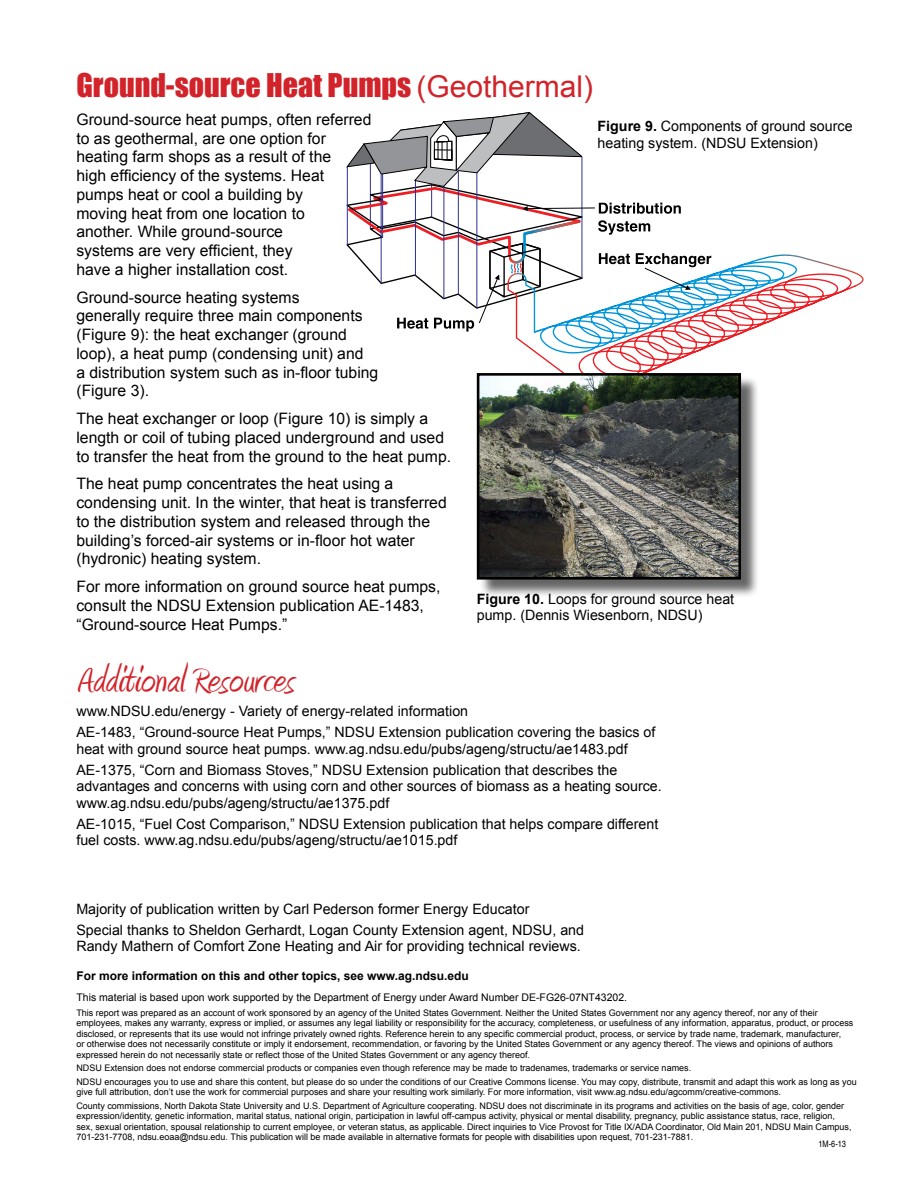
<style>
.page{position:relative;width:918px;height:1188px;background:#fff}
.page>*{position:absolute;margin:0;border:0;box-sizing:border-box;transform-origin:0 0}
.t1{font:45px "Amienne";color:#d2232a}
.t2{font:30px "Impact";color:#d2232a}
.t3{font:15.75px/18.8px "Arial";color:#000}
.t4{font:14.25px/16.5px "Arial";color:#000}
.t5{font:700 12px "Arial";color:#000}
.t6{font:10.5px "Arial";color:#000}
.t7{font:9px/10.5px "Arial";color:#000}
.t8{font:condensed 9px "Helvetica";color:#000}
.s1{font-family:"Arial"}
.s2{font-weight:700}
</style>
<div class="page">
<svg style="left:346px;top:112px;width:518px;height:279px"></svg>
<div style="left:479px;top:376px;width:281px;height:222px;background:#000;opacity:.6"></div>
<img style="left:481px;top:377px;width:256px;height:199px">
<div style="left:477px;top:373px;width:264px;height:207px;border:3px solid #000"></div>
<h2 class="t2" style="left:76px;top:62px;width:518px">Ground-source Heat Pumps <span class="s1">(Geothermal)</span></h2>
<p class="t3" style="left:76px;top:110px;width:297px">Ground-source heat pumps, often referred to as geothermal, are one option for heating farm shops as a result of the<br>high efficiency of the systems. Heat pumps heat or cool a building by<br>moving heat from one location to<br>another. While ground-source<br>systems are very efficient, they<br>have a higher installation cost.</p>
<h3 class="t3" style="left:76px;top:288px;width:303px">Ground-source heating systems<br>generally require three main components (Figure 9): the heat exchanger (ground loop), a heat pump (condensing unit) and<br>a distribution system such as in-floor tubing (Figure 3).</h3>
<h3 class="t3" style="left:76px;top:409px;width:376px">The heat exchanger or loop (Figure 10) is simply a length or coil of tubing placed underground and used to transfer the heat from the ground to the heat pump.</h3>
<h3 class="t3" style="left:76px;top:475px;width:372px">The heat pump concentrates the heat using a condensing unit. In the winter, that heat is transferred to the distribution system and released through the building’s forced-air systems or in-floor hot water (hydronic) heating system.</h3>
<h3 class="t3" style="left:76px;top:577px;width:366px">For more information on ground source heat pumps, consult the NDSU Extension publication AE-1483, “Ground-source Heat Pumps.”</h3>
<h3 class="t4" style="left:598px;top:118px;width:257px"><span class="s2">Figure 9.</span> Components of ground source heating system. (NDSU Extension)</h3>
<h3 class="t4" style="left:477px;top:591px;width:259px"><span class="s2">Figure 10.</span> Loops for ground source heat pump. (Dennis Wiesenborn, NDSU)</h3>
<h1 class="t1" style="left:76px;top:659px;width:220px">Additional Resources</h1>
<h3 class="t4" style="left:76px;top:701px;width:580px;line-height:21px">www.NDSU.edu/energy - Variety of energy-related information<br>AE-1483, “Ground-source Heat Pumps,” NDSU Extension publication covering the basics of</h3>
<h3 class="t4" style="left:76px;top:738px;width:553px;line-height:21px">heat with ground source heat pumps. www.ag.ndsu.edu/pubs/ageng/structu/ae1483.pdf<br>AE-1375, “Corn and Biomass Stoves,” NDSU Extension publication that describes the</h3>
<h3 class="t4" style="left:76px;top:778px;width:587px">advantages and concerns with using corn and other sources of biomass as a heating source. www.ag.ndsu.edu/pubs/ageng/structu/ae1375.pdf</h3>
<h3 class="t4" style="left:76px;top:815px;width:583px">AE-1015, “Fuel Cost Comparison,” NDSU Extension publication that helps compare different fuel costs. www.ag.ndsu.edu/pubs/ageng/structu/ae1015.pdf</h3>
<h3 class="t4" style="left:76px;top:899px;width:509px;line-height:21px">Majority of publication written by Carl Pederson former Energy Educator<br>Special thanks to Sheldon Gerhardt, Logan County Extension agent, NDSU, and</h3>
<h3 class="t4" style="left:76px;top:938px;width:506px">Randy Mathern of Comfort Zone Heating and Air for providing technical reviews.</h3>
<h3 class="t5" style="left:76px;top:968px;width:394px">For more information on this and other topics, see www.ag.ndsu.edu</h3>
<p class="t6" style="left:76px;top:990px;width:552px">This material is based upon work supported by the Department of Energy under Award Number DE-FG26-07NT43202.</p>
<p class="t7" style="left:76px;top:1008px;width:779px">This report was prepared as an account of work sponsored by an agency of the United States Government. Neither the United States Government nor any agency thereof, nor any of their employees, makes any warranty, express or implied, or assumes any legal liability or responsibility for the accuracy, completeness, or usefulness of any information, apparatus, product, or process disclosed, or represents that its use would not infringe privately owned rights. Reference herein to any specific commercial product, process, or service by trade name, trademark, manufacturer,<br>or otherwise does not necessarily constitute or imply it endorsement, recommendation, or favoring by the United States Government or any agency thereof. The views and opinions of authors expressed herein do not necessarily state or reflect those of the United States Government or any agency thereof.</p>
<p class="t7" style="left:76px;top:1062px;width:782px;line-height:13.5px">NDSU Extension does not endorse commercial products or companies even though reference may be made to tradenames, trademarks or service names.<br>NDSU encourages you to use and share this content, but please do so under the conditions of our Creative Commons license. You may copy, distribute, transmit and adapt this work as long as you</p>
<p class="t7" style="left:76px;top:1086px;width:769px;line-height:13.5px">give full attribution, don’t use the work for commercial purposes and share your resulting work similarly. For more information, visit www.ag.ndsu.edu/agcomm/creative-commons.<br>County commissions, North Dakota State University and U.S. Department of Agriculture cooperating. NDSU does not discriminate in its programs and activities on the basis of age, color, gender</p>
<p class="t7" style="left:76px;top:1111px;width:777px">expression/identity, genetic information, marital status, national origin, participation in lawful off-campus activity, physical or mental disability, pregnancy, public assistance status, race, religion, sex, sexual orientation, spousal relationship to current employee, or veteran status, as applicable. Direct inquiries to Vice Provost for Title IX/ADA Coordinator, Old Main 201, NDSU Main Campus,<br>701-231-7708, ndsu.eoaa@ndsu.edu. This publication will be made available in alternative formats for people with disabilities upon request, 701-231-7881.</p>
<p class="t8" style="left:819px;top:1138px;width:29px">1M-6-13</p>
</div>
